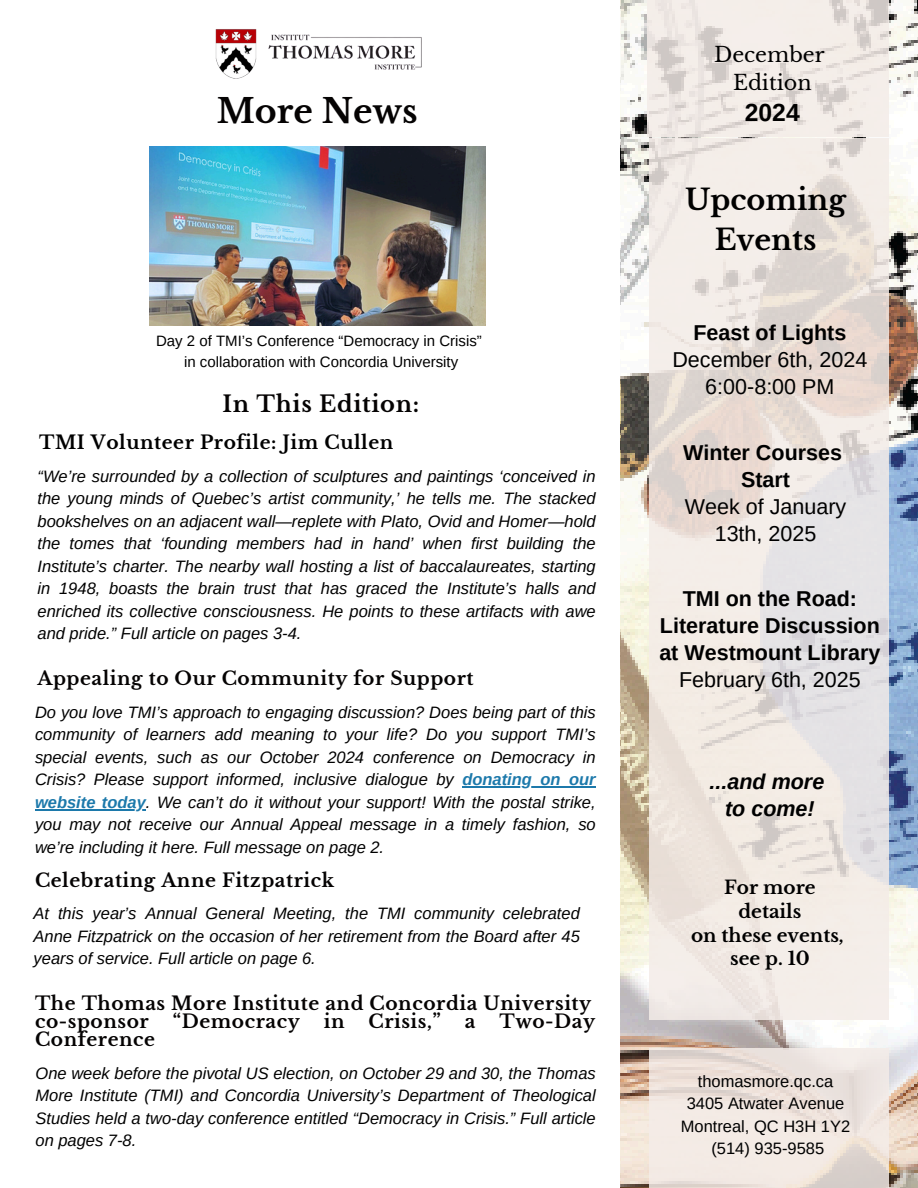
<style>
.page{position:relative;width:918px;height:1188px;background:#fff}
.page>*{position:absolute;margin:0;border:0;box-sizing:border-box;transform-origin:0 0}
.t1{font:700 33.3px "Libre Baskerville";color:#050303}
.t2{font:700 28.65px/39.3px "Libre Baskerville";color:#000;text-align:center}
.t3{font:700 24.6px "Arimo";color:#000}
.t4{font:700 22.5px "Libre Baskerville";letter-spacing:.03em;color:#050303}
.t5{font:21.45px/27px "Arimo";color:#000;text-align:center}
.t6{font:700 21.45px/27px "Arimo";color:#000;text-align:center}
.t7{font:italic 700 21.45px/27px "Arimo";color:#000;text-align:center}
.t8{font:20.7px/28.2px "Libre Baskerville";color:#000;text-align:center}
.t9{font:700 18.6px/18px "Libre Baskerville";letter-spacing:.03em;color:#050303}
.t10{font:700 18.6px "Libre Baskerville";letter-spacing:.03em;color:#000}
.t11{font:700 18.45px/23.7px "Libre Baskerville";color:#000;text-align:center}
.t12{font:italic 16.5px/22.5px "Arimo";color:#000;text-align:justify}
.t13{font:16.5px "Arimo";color:#000}
.t14{font:italic 700 16.5px "Arimo";color:#1c79ab}
.t15{font:15px "Arimo";color:#000}
.s1{font-weight:700;color:#1c79ab}
.s2{font-weight:700}
.s3{font-weight:400}
</style>
<div class="page">
<img style="left:215px;top:29px;width:207px;height:50px">
<img style="left:621px;top:0;width:297px;height:1188px">
<svg style="left:647px;top:0;width:242px;height:137px;background:#ede6e2"></svg>
<svg style="left:649px;top:1048px;width:240px;height:140px;background:#ede3dd"></svg>
<svg style="left:650px;top:138px;width:239px;height:882px;background:#ebe4df"></svg>
<img style="left:149px;top:147px;width:336px;height:178px">
<hr style="left:462px;top:786px;width:134px;height:2px;background:#1c79ab">
<hr style="left:35px;top:809px;width:111px;height:1px;background:#1c79ab">
<p class="t1" style="left:217px;top:90px;width:203px">More News</p>
<h5 class="t15" style="left:156px;top:333px;width:327px">Day 2 of TMI’s Conference “Democracy in Crisis”</h5>
<p class="t15" style="left:184px;top:353px;width:276px">in collaboration with Concordia University</p>
<h4 class="t4" style="left:223px;top:390px;width:198px">In This Edition:</h4>
<p class="t10" style="left:39px;top:431px;width:356px">TMI Volunteer Profile: Jim Cullen</p>
<h3 class="t12" style="left:38px;top:465px;width:560px">“We’re surrounded by a collection of sculptures and paintings ‘conceived in the young minds of Quebec’s artist community,’ he tells me. The stacked bookshelves on an adjacent wall—replete with Plato, Ovid and Homer—hold the tomes that ‘founding members had in hand’ when first building the Institute’s charter. The nearby wall hosting a list of baccalaureates, starting in 1948, boasts the brain trust that has graced the Institute’s halls and enriched its collective consciousness. He points to these artifacts with awe and pride.” Full article on pages 3-4.</h3>
<h4 class="t9" style="left:38px;top:670px;width:438px">Appealing to Our Community for Support</h4>
<p class="t12" style="left:35px;top:701px;width:562px">Do you love TMI’s approach to engaging discussion? Does being part of this community of learners add meaning to your life? Do you support TMI’s special events, such as our October 2024 conference on Democracy in Crisis? Please support informed, inclusive dialogue by</p>
<p class="t14" style="left:462px;top:770px;width:135px">donating on our</p>
<p class="t12" style="left:35px;top:791px;width:562px"><span class="s1">website today</span>. We can’t do it without your support! With the postal strike, you may not receive our Annual Appeal message in a timely fashion, so we’re including it here. Full message on page 2.</p>
<p class="t9" style="left:35px;top:871px;width:301px">Celebrating Anne Fitzpatrick</p>
<h3 class="t12" style="left:34px;top:903px;width:548px">At this year’s Annual General Meeting, the TMI community celebrated Anne Fitzpatrick on the occasion of her retirement from the Board after 45 years of service. Full article on page 6.</h3>
<h5 class="t9" style="left:35px;top:994px;width:558px">The Thomas More Institute and Concordia University co-sponsor</h5>
<h5 class="t9" style="left:173px;top:1012px;width:129px">“Democracy</h5>
<h5 class="t9" style="left:324px;top:1012px;width:22px">in</h5>
<h5 class="t9" style="left:369px;top:1012px;width:74px">Crisis,”</h5>
<h5 class="t9" style="left:465px;top:1012px;width:12px">a</h5>
<h5 class="t9" style="left:499px;top:1012px;width:97px">Two-Day</h5>
<h5 class="t9" style="left:35px;top:1030px;width:122px">Conference</h5>
<p class="t12" style="left:36px;top:1062px;width:562px">One week before the pivotal US election, on October 29 and 30, the Thomas More Institute (TMI) and Concordia University’s Department of Theological Studies held a two-day conference entitled “Democracy in Crisis.” Full article on pages 7-8.</p>
<p class="t8" style="left:714px;top:41px;width:112px">December<br>Edition</p>
<p class="t3" style="left:745px;top:99px;width:56px">2024</p>
<h5 class="t2" style="left:685px;top:181px;width:162px">Upcoming<br>Events</h5>
<p class="t5" style="left:672px;top:319px;width:196px"><span class="s2">Feast of Lights<br></span>December 6th, 2024<br>6:00-8:00 PM</p>
<p class="t5" style="left:683px;top:439px;width:165px"><span class="s2">Winter Courses<br>Start<br></span>Week of January<br>13th, 2025</p>
<p class="t6" style="left:659px;top:585px;width:223px">TMI on the Road:<br>Literature Discussion at Westmount Library<br><span class="s3">February 6th, 2025</span></p>
<h1 class="t7" style="left:710px;top:769px;width:116px">...and more to come!</h1>
<p class="t11" style="left:691px;top:876px;width:154px">For more details<br>on these events, see p. 10</p>
<h4 class="t13" style="left:698px;top:1072px;width:137px">thomasmore.qc.ca</h4>
<p class="t13" style="left:687px;top:1094px;width:159px">3405 Atwater Avenue</p>
<h2 class="t13" style="left:681px;top:1117px;width:171px">Montreal, QC H3H 1Y2</h2>
<h4 class="t13" style="left:711px;top:1139px;width:114px">(514) 935-9585</h4>
</div>
